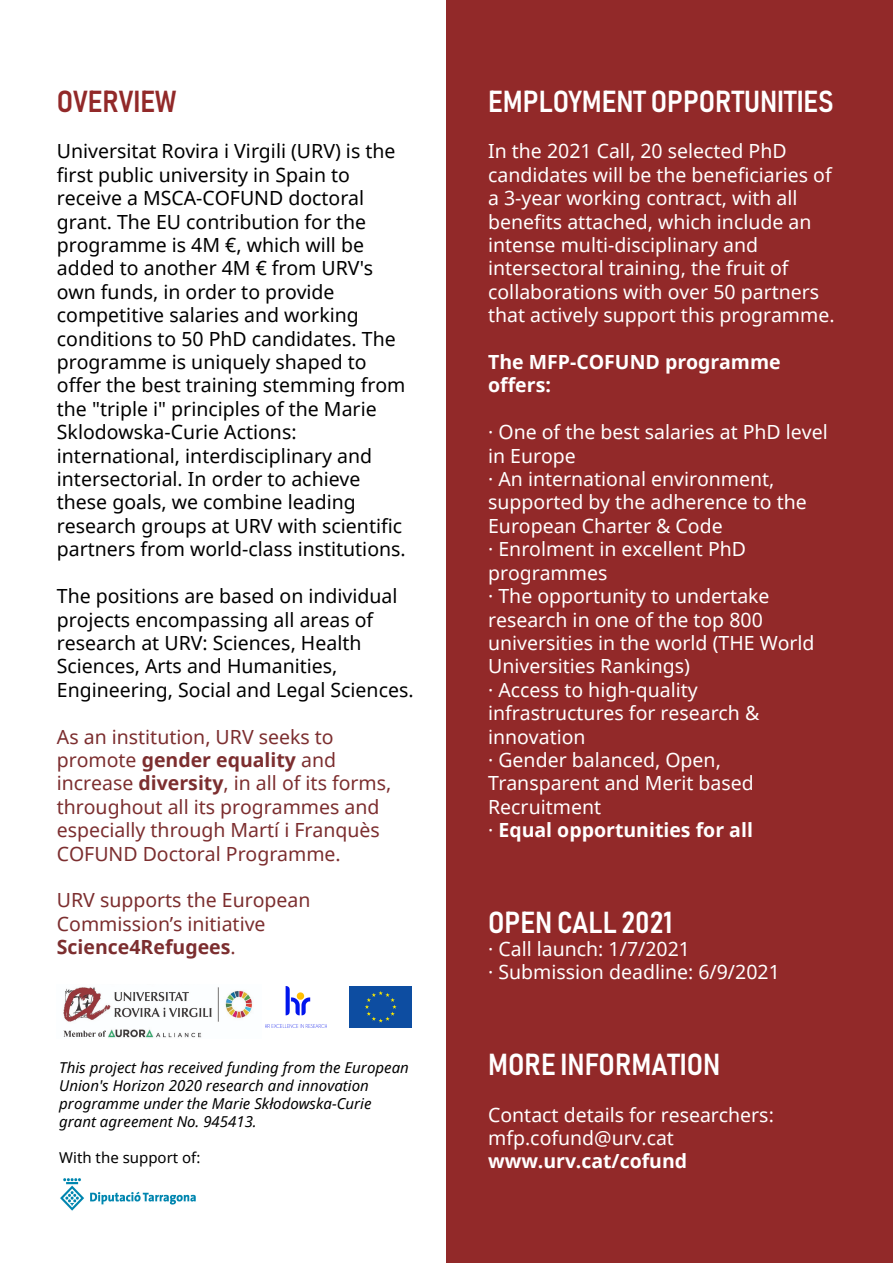
<style>
.page{position:relative;width:893px;height:1263px;background:#fff}
.page>*{position:absolute;margin:0;border:0;box-sizing:border-box;transform-origin:0 0}
.t1{font:30px "Bahnschrift";color:#fff}
.t2{font:30px "Bahnschrift";color:#922929}
.t3{font:19.5px/23.4px "Noto Sans";color:#fff}
.t4{font:19.5px/23.4px "Noto Sans";color:#000}
.t5{font:19.5px/23.4px "Noto Sans";color:#7c2e2f}
.t6{font:700 19.5px/23.4px "Noto Sans";color:#fff}
.t7{font:italic 15px/18px "Noto Sans";color:#000}
.t8{font:15px "Noto Sans";color:#000}
.s1{font-weight:700}
</style>
<div class="page">
<div style="left:446px;top:0;width:447px;height:1263px;background:#922929"></div>
<div style="left:349px;top:986px;width:63px;height:42px;background:#0d4da1"></div>
<svg style="left:365px;top:991px;width:32px;height:31px"></svg>
<img style="left:63px;top:987px;width:190px;height:51px">
<img style="left:265px;top:986px;width:61px;height:42px">
<img style="left:60px;top:1178px;width:136px;height:33px">
<h1 class="t2" style="left:57px;top:82px;width:121px">OVERVIEW</h1>
<p class="t4" style="left:57px;top:139px;width:350px">Universitat Rovira i Virgili (URV) is the first public university in Spain to receive a MSCA-COFUND doctoral grant. The EU contribution for the programme is 4M €, which will be added to another 4M € from URV's own funds, in order to provide competitive salaries and working conditions to 50 PhD candidates. The programme is uniquely shaped to offer the best training stemming from the "triple i" principles of the Marie Sklodowska-Curie Actions: international, interdisciplinary and intersectorial. In order to achieve these goals, we combine leading research groups at URV with scientific partners from world-class institutions.</p>
<p class="t4" style="left:57px;top:584px;width:358px">The positions are based on individual projects encompassing all areas of research at URV: Sciences, Health Sciences, Arts and Humanities, Engineering, Social and Legal Sciences.</p>
<p class="t5" style="left:57px;top:724px;width:336px">As an institution, URV seeks to promote <span class="s1">gender equality</span> and increase <span class="s1">diversity</span>, in all of its forms, throughout all its programmes and especially through Martí i Franquès COFUND Doctoral Programme.</p>
<p class="t5" style="left:57px;top:888px;width:255px">URV supports the European<br>Commission’s initiative<br><span class="s1">Science4Refugees</span>.</p>
<p class="t7" style="left:59px;top:1058px;width:351px">This project has received funding from the European Union's Horizon 2020 research and innovation programme under the Marie Skłodowska-Curie grant agreement No. 945413.</p>
<p class="t8" style="left:59px;top:1147px;width:143px">With the support of:</p>
<h1 class="t1" style="left:488px;top:82px;width:347px">EMPLOYMENT OPPORTUNITIES</h1>
<p class="t3" style="left:488px;top:139px;width:348px">In the 2021 Call, 20 selected PhD candidates will be the beneficiaries of a 3-year working contract, with all benefits attached, which include an intense multi-disciplinary and intersectoral training, the fruit of collaborations with over 50 partners that actively support this programme.</p>
<p class="t6" style="left:488px;top:350px;width:294px">The MFP-COFUND programme offers:</p>
<p class="t3" style="left:488px;top:420px;width:341px">· One of the best salaries at PhD level in Europe<br>· An international environment, supported by the adherence to the<br>European Charter &amp; Code<br>· Enrolment in excellent PhD programmes<br>· The opportunity to undertake research in one of the top 800 universities in the world (THE World<br>Universities Rankings)<br>· Access to high-quality infrastructures for research &amp; innovation<br>· Gender balanced, Open,<br>Transparent and Merit based<br>Recruitment<br>· <span class="s1">Equal opportunities for all</span></p>
<h1 class="t1" style="left:488px;top:903px;width:186px">OPEN CALL 2021</h1>
<p class="t3" style="left:488px;top:937px;width:293px">· Call launch: 1/7/2021<br>· Submission deadline: 6/9/2021</p>
<h1 class="t1" style="left:488px;top:1045px;width:234px">MORE INFORMATION</h1>
<p class="t3" style="left:488px;top:1102px;width:287px">Contact details for researchers: mfp.cofund@urv.cat</p>
<p class="t6" style="left:488px;top:1149px;width:201px">www.urv.cat/cofund</p>
</div>
